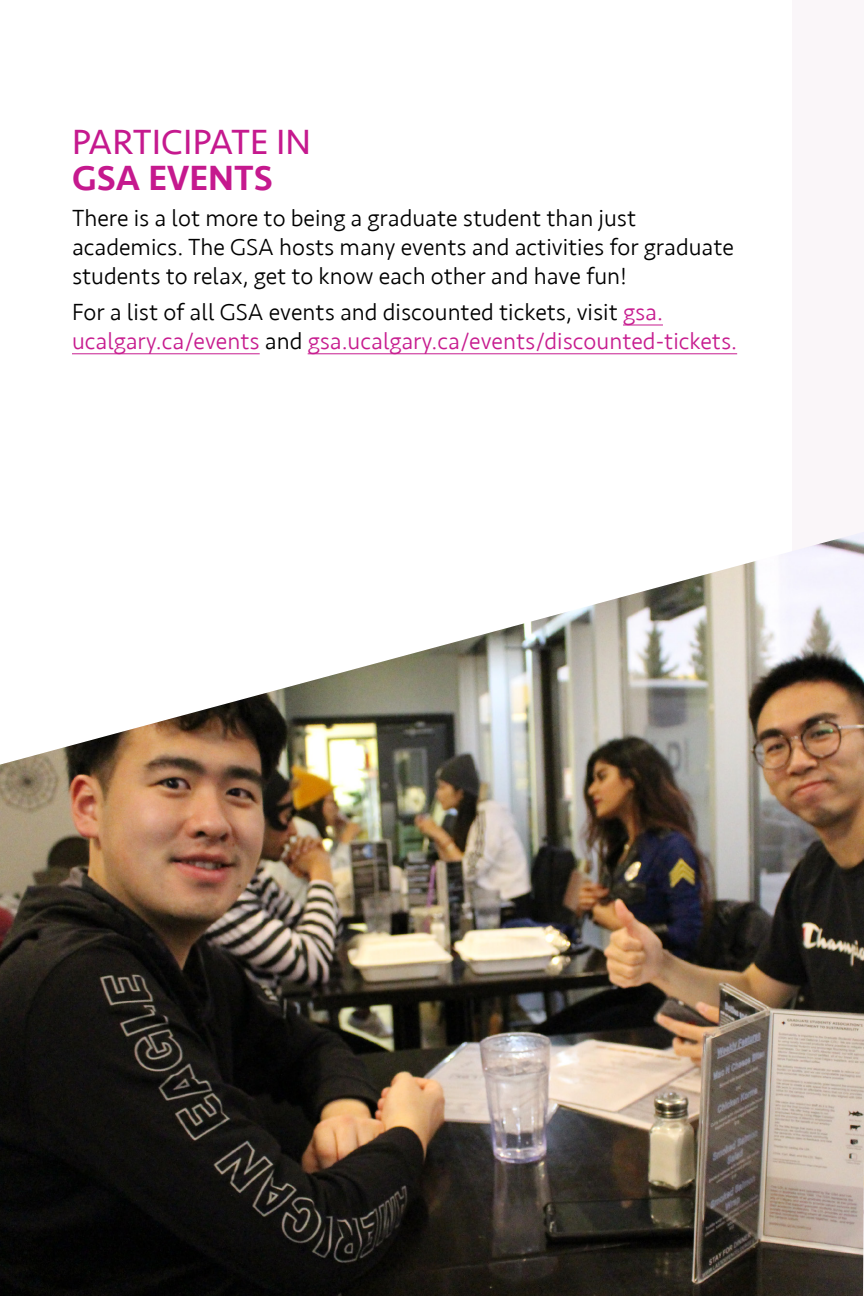
<style>
.page{position:relative;width:864px;height:1296px;background:#fff}
.page>*{position:absolute;margin:0;border:0;box-sizing:border-box;transform-origin:0 0}
.t1{font:36px "Seravek";color:#c5198e}
.t2{font:500 36px "Seravek";color:#c5198e}
.t3{font:300 24px/28.8px "Seravek";color:#000}
.t4{font:300 24px/28.8px "Seravek";color:#c71c8f}
.s1{color:#000}
</style>
<div class="page">
<div style="left:792px;top:0;width:72px;height:1296px;background:#faf6f9"></div>
<hr style="left:623px;top:325px;width:40px;height:1px;background:#c71c8f">
<hr style="left:72px;top:353px;width:188px;height:1px;background:#c71c8f">
<hr style="left:308px;top:353px;width:429px;height:1px;background:#c71c8f">
<img style="left:0;top:535px;width:864px;height:761px">
<p class="t1" style="left:72px;top:114px;width:241px">PARTICIPATE IN</p>
<p class="t2" style="left:72px;top:156px;width:202px">GSA EVENTS</p>
<p class="t3" style="left:72px;top:204px;width:664px">There is a lot more to being a graduate student than just academics. The GSA hosts many events and activities for graduate students to relax, get to know each other and have fun!</p>
<p class="t4" style="left:72px;top:298px;width:667px"><span class="s1">For a list of all GSA events and discounted tickets, visit</span> gsa. ucalgary.ca/events <span class="s1">and</span> gsa.ucalgary.ca/events/discounted-tickets.</p>
</div>
